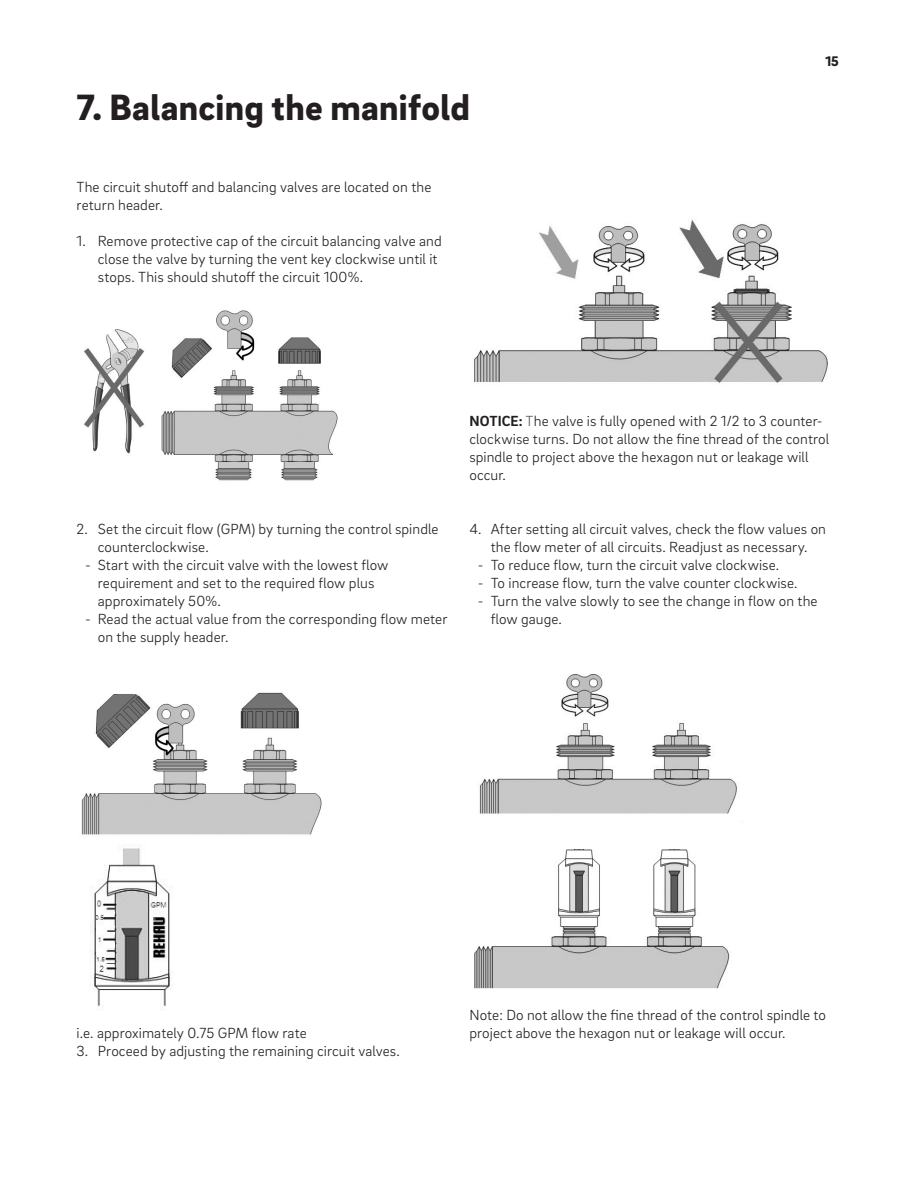
<style>
.page{position:relative;width:918px;height:1188px;background:#fff}
.page>*{position:absolute;margin:0;border:0;box-sizing:border-box;transform-origin:0 0}
.Headline{font:900 37.5px "Brix Sans";letter-spacing:.01em;color:#231f20}
.Bodytext{font:300 15px/18px "Brix Sans";letter-spacing:.005em;color:#231f20}
.t1{font:900 14.25px "Brix Sans";color:#231f20}
.s1{font-weight:700}
.s2{color:#57585a}
</style>
<div class="page">
<img style="left:84px;top:310px;width:254px;height:171px">
<img style="left:81px;top:692px;width:241px;height:143px">
<img style="left:90px;top:845px;width:81px;height:161px">
<img style="left:474px;top:220px;width:354px;height:163px">
<img style="left:479px;top:674px;width:258px;height:140px">
<img style="left:474px;top:849px;width:256px;height:140px">
<p class="Headline" style="left:77px;top:83px;width:395px">7. Balancing the manifold</p>
<p class="Bodytext" style="left:77px;top:178px;width:356px">The circuit shutoff and balancing valves are located on the return header.</p>
<p class="Bodytext" style="left:98px;top:232px;width:345px;text-indent:-21px">1. Remove protective cap of the circuit balancing valve and close the valve by turning the vent key clockwise until it stops. This should shutoff the circuit 100%.</p>
<p class="t1" style="left:825px;top:52px;width:15px">15</p>
<p class="Bodytext" style="left:98px;top:520px;width:342px;text-indent:-21px">2. Set the circuit flow (GPM) by turning the control spindle counterclockwise.</p>
<p class="Bodytext" style="left:98px;top:556px;width:292px;text-indent:-13px">- Start with the circuit valve with the lowest flow requirement and set to the required flow plus approximately 50%.</p>
<p class="Bodytext" style="left:98px;top:610px;width:351px;text-indent:-13px">- Read the actual value from the corresponding flow meter on the supply header.</p>
<p class="Bodytext" style="left:469px;top:412px;width:361px"><span class="s1">NOTICE:</span> <span class="s2">T</span>he valve is fully opened with 2 1/2 to 3 counter&shy;clockwise turns. Do not allow the fine thread of the control spindle to project above the hexagon nut or leakage will occur.</p>
<p class="Bodytext" style="left:469px;top:520px;width:358px;text-align:center">4. After setting all circuit valves, check the flow values on the flow meter of all circuits. Readjust as necessary.</p>
<p class="Bodytext" style="left:478px;top:556px;width:303px">- To reduce flow, turn the circuit valve clockwise.</p>
<p class="Bodytext" style="left:478px;top:574px;width:321px">- To increase flow, turn the valve counter clockwise.</p>
<p class="Bodytext" style="left:491px;top:592px;width:328px;text-indent:-13px">- Turn the valve slowly to see the change in flow on the flow gauge.</p>
<p class="Bodytext" style="left:77px;top:1024px;width:232px">i.e. approximately 0.75 GPM flow rate</p>
<p class="Bodytext" style="left:77px;top:1042px;width:325px">3. Proceed by adjusting the remaining circuit valves.</p>
<p class="Bodytext" style="left:469px;top:1006px;width:358px">Note: Do not allow the fine thread of the control spindle to project above the hexagon nut or leakage will occur.</p>
</div>
